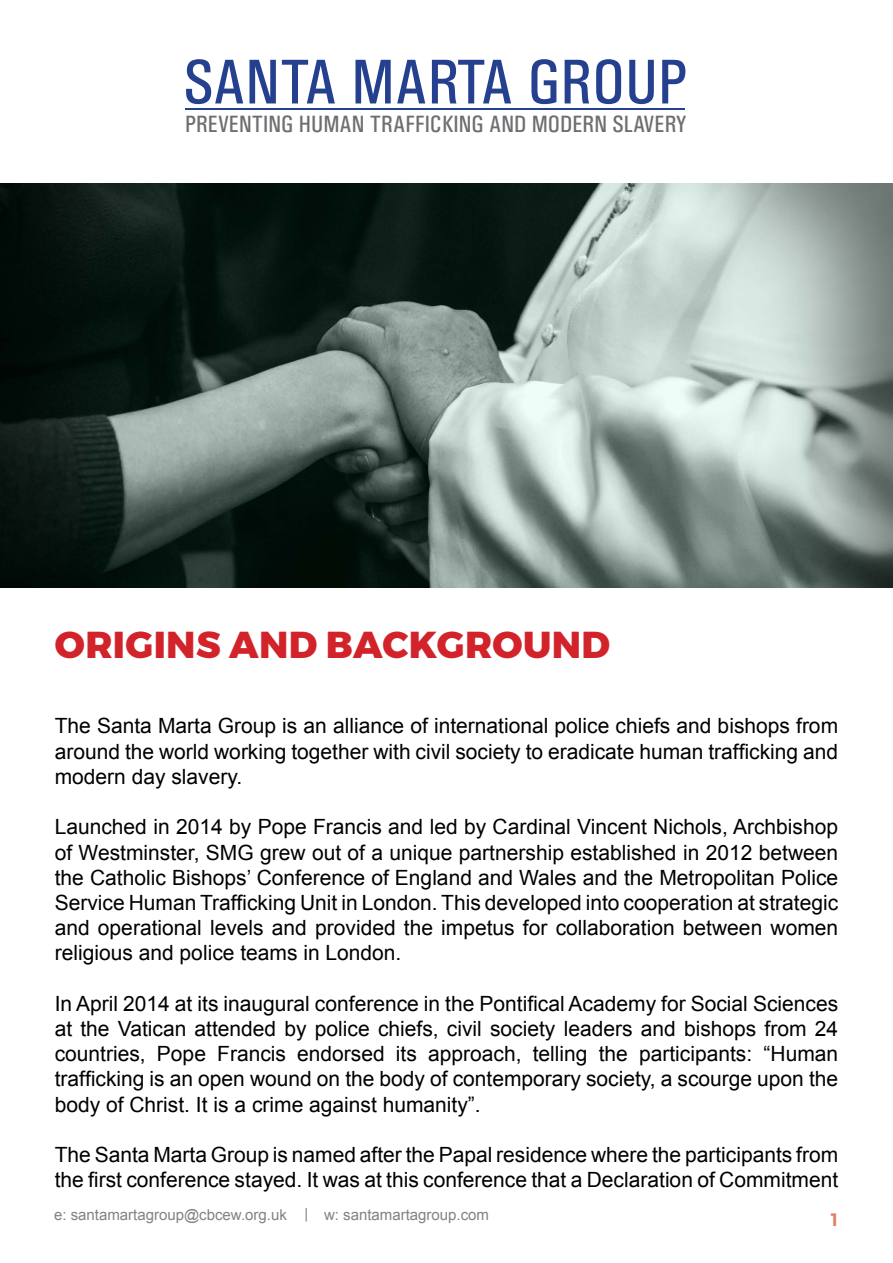
<style>
.page{position:relative;width:893px;height:1263px;background:#fff}
.page>*{position:absolute;margin:0;border:0;box-sizing:border-box;transform-origin:0 0}
.t1{font:63.45px "Univers Condensed";color:#25408f}
.t2{font:800 37.5px "Montserrat";letter-spacing:.01em;color:#d2232a}
.t3{font:23.7px "Univers Condensed";color:#6d6e71}
.t4{font:21px/25.2px "Arial";color:#000;text-align:justify}
.t5{font:600 18px "Montserrat";color:#e18067}
.t6{font:15px "Arial";color:#808285}
</style>
<div class="page">
<svg style="left:306px;top:1208px;width:1px;height:13px"></svg>
<img style="left:0;top:184px;width:893px;height:404px">
<hr style="left:185px;top:108px;width:500px;height:1px;background:#25408f">
<h1 class="t1" style="left:183px;top:44px;width:505px">SANTA MARTA GROUP</h1>
<p class="t3" style="left:185px;top:110px;width:503px">PREVENTING HUMAN TRAFFICKING AND MODERN SLAVERY</p>
<h2 class="t2" style="left:55px;top:621px;width:557px">ORIGINS AND BACKGROUND</h2>
<p class="t4" style="left:55px;top:714px;width:785px">The Santa Marta Group is an alliance of international police chiefs and bishops from around the world working together with civil society to eradicate human trafficking and modern day slavery.</p>
<p class="t4" style="left:55px;top:814px;width:785px">Launched in 2014 by Pope Francis and led by Cardinal Vincent Nichols, Archbishop of Westminster, SMG grew out of a unique partnership established in 2012 between the Catholic Bishops’ Conference of England and Wales and the Metropolitan Police Service Human Trafficking Unit in London. This developed into cooperation at strategic and operational levels and provided the impetus for collaboration between women religious and police teams in London.</p>
<p class="t4" style="left:55px;top:991px;width:785px">In April 2014 at its inaugural conference in the Pontifical Academy for Social Sciences at the Vatican attended by police chiefs, civil society leaders and bishops from 24 countries, Pope Francis endorsed its approach, telling the participants: “Human trafficking is an open wound on the body of contemporary society, a scourge upon the body of Christ. It is a crime against humanity”.</p>
<p class="t4" style="left:55px;top:1142px;width:785px">The Santa Marta Group is named after the Papal residence where the participants from the first conference stayed. It was at this conference that a Declaration of Commitment</p>
<p class="t6" style="left:54px;top:1205px;width:234px">e: santamartagroup@cbcew.org.uk</p>
<p class="t6" style="left:324px;top:1205px;width:167px">w: santamartagroup.com</p>
<p class="t5" style="left:831px;top:1209px;width:9px">1</p>
</div>
